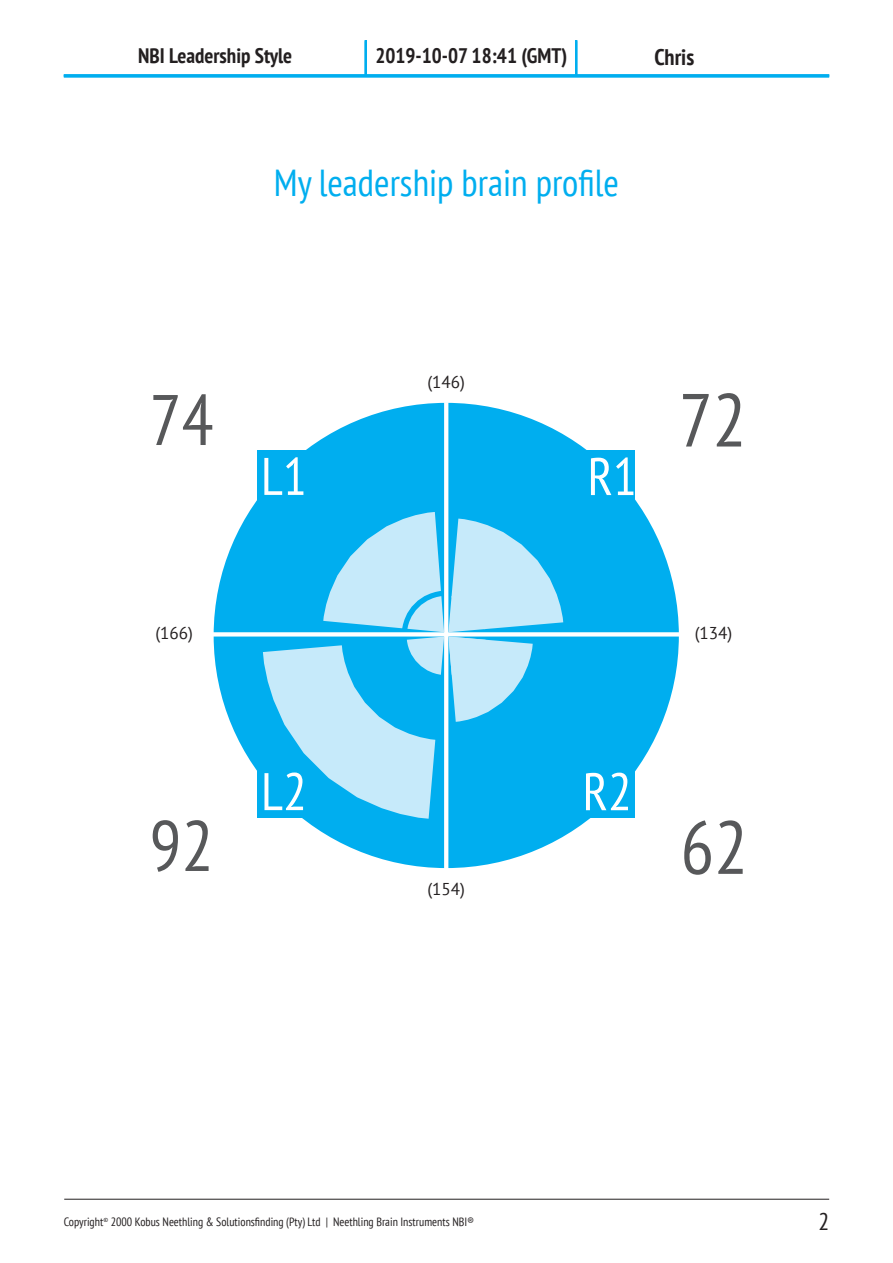
<style>
.page{position:relative;width:893px;height:1263px;background:#fff}
.page>*{position:absolute;margin:0;border:0;box-sizing:border-box;transform-origin:0 0}
.t1{font:condensed 75px "PT Sans";color:#57585a}
.t2{font:condensed 71.4px "PT Sans";color:#57585a}
.t3{font:condensed 52.8px "PT Sans";color:#fff}
.t4{font:condensed 37.5px "PT Sans";color:#00aeef}
.t5{font:condensed 24px "PT Sans";color:#231f20}
.t6{font:700 condensed 22.5px "PT Sans";color:#231f20}
.t7{font:700 condensed 21px "PT Sans";color:#231f20}
.t8{font:17.1px "PT Sans";color:#231f20}
.t9{font:condensed 12px "PT Sans";color:#231f20}
</style>
<div class="page">
<hr style="left:64px;top:75px;width:765px;height:3px;background:#00aeef">
<hr style="left:64px;top:1199px;width:765px;height:1px;background:#231f20">
<hr style="left:64px;top:74px;width:765px;height:3px;background:#00aeef">
<hr style="left:365px;top:40px;width:2px;height:35px;background:#00aeef">
<hr style="left:575px;top:40px;width:2px;height:35px;background:#00aeef">
<div style="left:257px;top:451px;width:378px;height:51px;background:#00aeef"></div>
<div style="left:257px;top:766px;width:378px;height:51px;background:#00aeef"></div>
<div style="left:214px;top:403px;width:465px;height:465px;background:#00aeef;border-radius:50%"></div>
<svg style="left:444px;top:403px;width:4px;height:465px"></svg>
<svg style="left:213px;top:632px;width:466px;height:4px"></svg>
<svg style="left:213px;top:636px;width:231px;height:233px"></svg>
<svg style="left:322px;top:511px;width:242px;height:211px"></svg>
<h3 class="t7" style="left:138px;top:42px;width:156px">NBI Leadership Style</h3>
<h3 class="t7" style="left:375px;top:42px;width:193px">2019-10-07 18:41 (GMT)</h3>
<h3 class="t6" style="left:654px;top:42px;width:41px">Chris</h3>
<h3 class="t4" style="left:274px;top:158px;width:347px">My leadership brain profile</h3>
<h2 class="t2" style="left:149px;top:374px;width:66px">74</h2>
<h3 class="t8" style="left:427px;top:371px;width:39px">(146)</h3>
<h3 class="t3" style="left:261px;top:442px;width:47px">L1</h3>
<h3 class="t3" style="left:588px;top:443px;width:51px">R1</h3>
<h1 class="t1" style="left:679px;top:372px;width:69px">72</h1>
<h3 class="t8" style="left:155px;top:622px;width:39px">(166)</h3>
<h3 class="t8" style="left:695px;top:622px;width:39px">(134)</h3>
<h2 class="t2" style="left:149px;top:800px;width:66px">92</h2>
<h3 class="t3" style="left:261px;top:758px;width:47px">L2</h3>
<h3 class="t3" style="left:583px;top:758px;width:51px">R2</h3>
<h3 class="t8" style="left:427px;top:878px;width:39px">(154)</h3>
<h1 class="t1" style="left:680px;top:799px;width:69px">62</h1>
<p class="t9" style="left:64px;top:1214px;width:412px">Copyright<sup>©</sup> 2000 Kobus Neethling &amp; Solutionsfinding (Pty) Ltd | Neethling Brain Instruments NBI®</p>
<h3 class="t5" style="left:818px;top:1206px;width:12px">2</h3>
</div>
